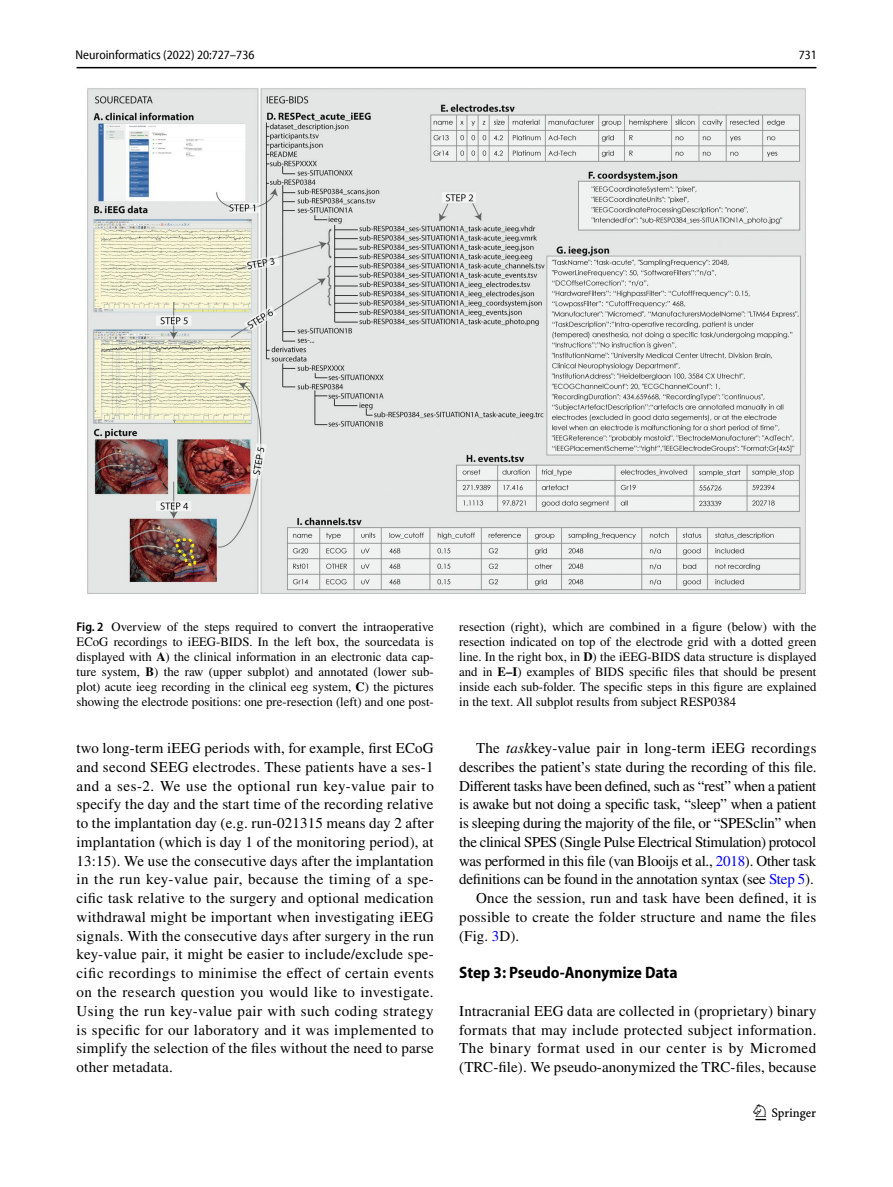
<style>
.page{position:relative;width:893px;height:1187px;background:#fff}
.page>*{position:absolute;margin:0;border:0;box-sizing:border-box;transform-origin:0 0}
.t1{font:22.5px "Springnew Regular 3";color:#000}
.t2{font:700 semi-condensed 16.5px "Myriad Pro";color:#000}
.t3{font:15px/18.8px "STIX";letter-spacing:-.01em;color:#000;text-align:justify}
.t4{font:15px "STIX";letter-spacing:.015em;color:#000}
.t5{font:15px "STIX";letter-spacing:.02em;color:#000}
.t6{font:12.75px/15px "STIX";color:#000;text-align:justify}
.t7{font:semi-condensed 12.75px "Myriad Pro Unic";color:#000}
.s1{font-family:"Myriad Pro";font-weight:600;font-stretch:semi-condensed}
.s2{font-weight:700}
.s3{font-style:italic}
.s4{color:#00f}
</style>
<div class="page">
<hr style="left:77px;top:67px;width:739px;height:1px;background:#000">
<img style="left:87px;top:88px;width:719px;height:506px">
<p class="t7" style="left:76px;top:50px;width:180px">Neuroinformatics (2022) 20:727–736</p>
<p class="t7" style="left:799px;top:50px;width:20px">731</p>
<p class="t6" style="left:77px;top:619px;width:359px"><span class="s1">Fig. 2</span> Overview of the steps required to convert the intraoperative ECoG recordings to iEEG-BIDS. In the left box, the sourcedata is displayed with <span class="s2">A</span>) the clinical information in an electronic data cap&shy;ture system, <span class="s2">B</span>) the raw (upper subplot) and annotated (lower sub&shy;plot) acute ieeg recording in the clinical eeg system, <span class="s2">C</span>) the pictures showing the electrode positions: one pre-resection (left) and one post-</p>
<p class="t6" style="left:459px;top:619px;width:359px">resection (right), which are combined in a figure (below) with the resection indicated on top of the electrode grid with a dotted green line. In the right box, in <span class="s2">D</span>) the iEEG-BIDS data structure is displayed and in <span class="s2">E–I</span>) examples of BIDS specific files that should be present inside each sub-folder. The specific steps in this figure are explained in the text. All subplot results from subject RESP0384</p>
<p class="t3" style="left:77px;top:739px;width:359px">two long-term iEEG periods with, for example, first ECoG and second SEEG electrodes. These patients have a ses-1 and a ses-2. We use the optional run key-value pair to specify the day and the start time of the recording relative to the implantation day (e.g. run-021315 means day 2 after implantation (which is day 1 of the monitoring period), at 13:15). We use the consecutive days after the implantation in the run key-value pair, because the timing of a spe&shy;cific task relative to the surgery and optional medication withdrawal might be important when investigating iEEG signals. With the consecutive days after surgery in the run key-value pair, it might be easier to include/exclude spe&shy;cific recordings to minimise the effect of certain events on the research question you would like to investigate.<br>Using the run key-value pair with such coding strategy is specific for our laboratory and it was implemented to simplify the selection of the files without the need to parse other metadata.</p>
<p class="t4" style="left:476px;top:737px;width:342px">The <span class="s3">task</span>key-value pair in long-term iEEG recordings</p>
<p class="t3" style="left:459px;top:758px;width:359px">describes the patient’s state during the recording of this file.</p>
<p class="t3" style="left:459px;top:777px;width:359px">Different tasks have been defined, such as “rest” when a patient</p>
<p class="t3" style="left:459px;top:796px;width:359px">is awake but not doing a specific task, “sleep” when a patient</p>
<p class="t3" style="left:459px;top:814px;width:358px">is sleeping during the majority of the file, or “SPESclin” when</p>
<p class="t3" style="left:459px;top:833px;width:358px">the clinical SPES (Single Pulse Electrical Stimulation) protocol</p>
<p class="t3" style="left:459px;top:852px;width:359px">was performed in this file (van Blooijs et al., <span class="s4">2018</span>). Other task</p>
<p class="t3" style="left:459px;top:871px;width:356px">definitions can be found in the annotation syntax (see <span class="s4">Step 5</span>).</p>
<p class="t4" style="left:476px;top:887px;width:342px">Once the session, run and task have been defined, it is</p>
<p class="t5" style="left:459px;top:906px;width:358px">possible to create the folder structure and name the files</p>
<p class="t3" style="left:459px;top:927px;width:61px">(Fig. <span class="s4">3</span>D).</p>
<p class="t2" style="left:459px;top:963px;width:220px">Step 3: Pseudo‑Anonymize Data</p>
<p class="t3" style="left:459px;top:1002px;width:359px">Intracranial EEG data are collected in (proprietary) binary formats that may include protected subject information.<br>The binary format used in our center is by Micromed (TRC-file). We pseudo-anonymized the TRC-files, because</p>
<h1 class="t1" style="left:755px;top:1104px;width:62px">1 3</h1>
</div>
